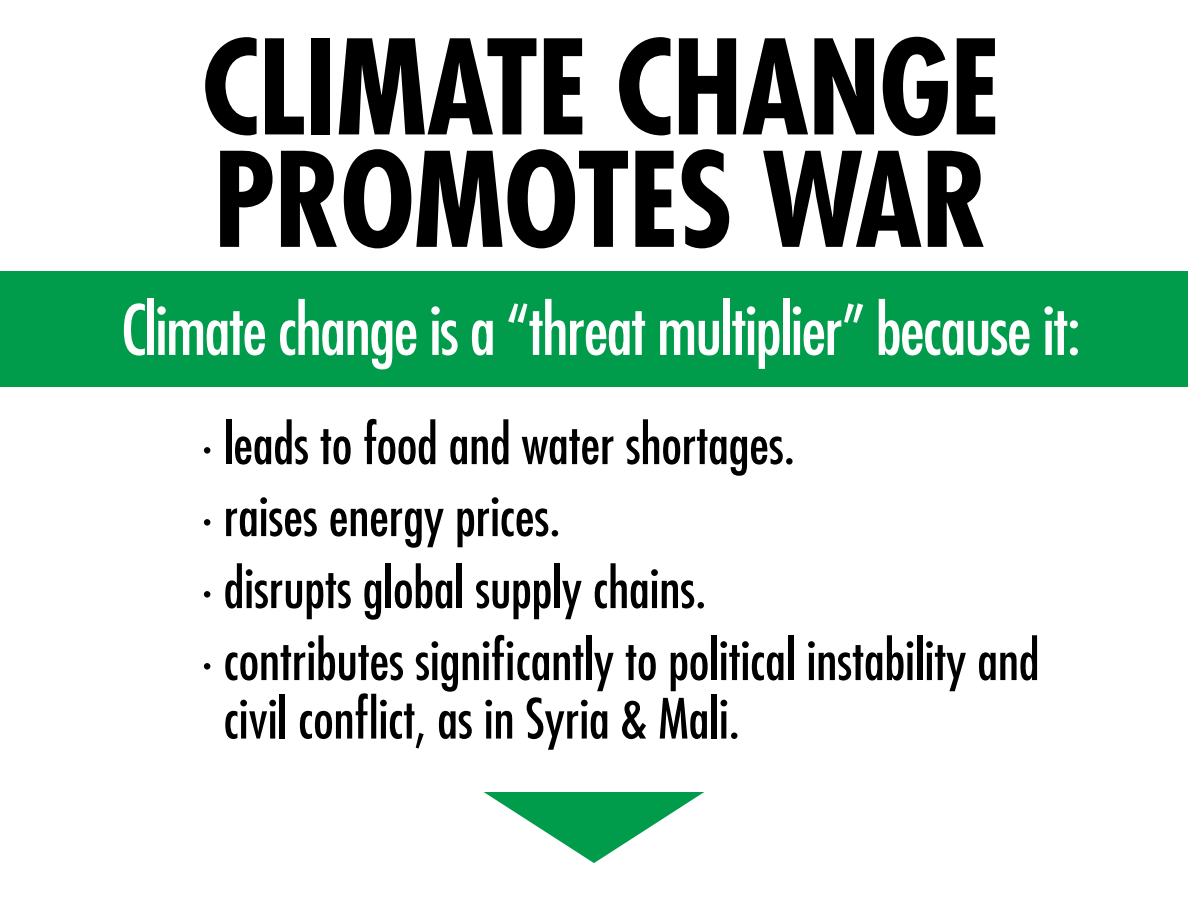
<style>
.page{position:relative;width:1188px;height:918px;background:#fff}
.page>*{position:absolute;margin:0;border:0;box-sizing:border-box;transform-origin:0 0}
.t1{font:700 condensed 127.5px/112.5px "Futura";letter-spacing:-.01em;color:#000}
.t2{font:condensed 67.5px "Futura";letter-spacing:-.02em;color:#fff}
.t3{font:condensed 54px/72px "Futura";color:#000}
</style>
<div class="page">
<div style="left:0;top:272px;width:1188px;height:115px;background:#009c4b"></div>
<svg style="left:484px;top:792px;width:220px;height:71px"></svg>
<h1 class="t1" style="left:202px;top:30px;width:800px">CLIMATE CHANGE<br>PROMOTES WAR</h1>
<p class="t2" style="left:121px;top:287px;width:961px">Climate change is a “threat multiplier” because it:</p>
<p class="t3" style="left:202px;top:407px;width:839px">· leads to food and water shortages.<br>· raises energy prices.<br>· disrupts global supply chains.<br>· contributes significantly to political instability and</p>
<p class="t3" style="left:224px;top:681px;width:518px">civil conflict, as in Syria &amp; Mali.</p>
</div>
